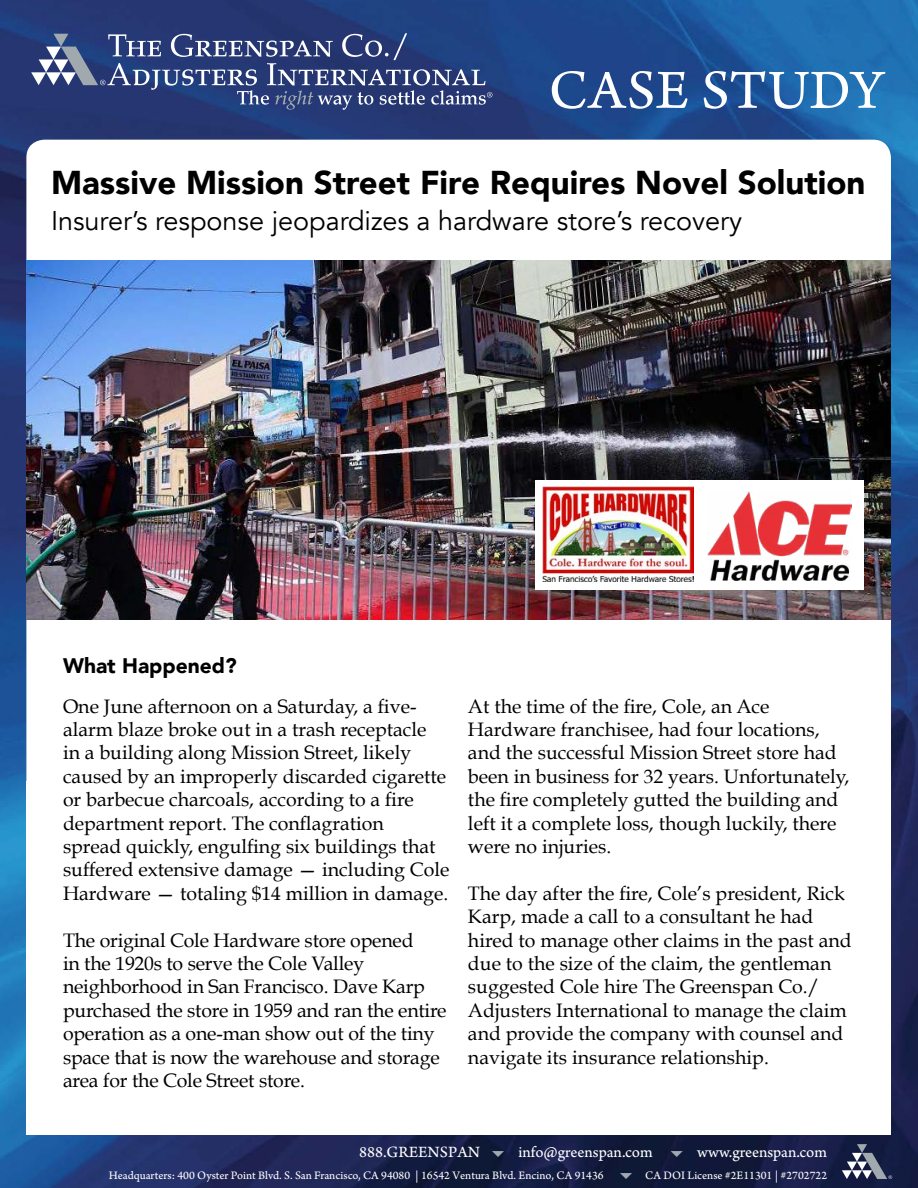
<style>
.page{position:relative;width:918px;height:1188px;background:#fff}
.page>*{position:absolute;margin:0;border:0;box-sizing:border-box;transform-origin:0 0}
.t1{font:57.9px "Arno Pro Sm Text";letter-spacing:.01em;color:#fff}
.t2{font:900 33px "Avenir";color:#000}
.t3{font:27px "Avenir";color:#000}
.t4{font:900 21px "Avenir";color:#000}
.t5{font:19.5px/23.4px "Book Antiqua";color:#000}
.t6{font:16.5px "Arno Pro Sm Text";color:#fff}
.t7{font:12px "Arno Pro Sm Text";color:#fff}
</style>
<div class="page">
<img style="left:0;top:0;width:918px;height:1188px">
<svg style="left:31px;top:33px;width:461px;height:77px;background:#445589"></svg>
<div style="left:26px;top:140px;width:865px;height:968px;background:#fff;border-radius:18px"></div>
<div style="left:26px;top:782px;width:865px;height:353px;background:#fff"></div>
<svg style="left:842px;top:1144px;width:50px;height:35px;background:#4f5670"></svg>
<img style="left:26px;top:261px;width:865px;height:358px">
<div style="left:699px;top:481px;width:165px;height:109px;background:#fff"></div>
<img style="left:707px;top:491px;width:145px;height:89px">
<div style="left:536px;top:481px;width:164px;height:109px;background:#fff"></div>
<img style="left:543px;top:486px;width:151px;height:96px">
<svg style="left:492px;top:1151px;width:12px;height:6px"></svg>
<svg style="left:671px;top:1151px;width:12px;height:6px"></svg>
<svg style="left:620px;top:1173px;width:12px;height:6px"></svg>
<h1 class="t1" style="left:549px;top:57px;width:337px">CASE STUDY</h1>
<h2 class="t2" style="left:51px;top:154px;width:816px">Massive Mission Street Fire Requires Novel Solution</h2>
<h3 class="t3" style="left:51px;top:204px;width:693px">Insurer’s response jeopardizes a hardware store’s recovery</h3>
<p class="t4" style="left:63px;top:647px;width:175px">What Happened?</p>
<p class="t5" style="left:63px;top:694px;width:388px">One June afternoon on a Saturday, a five&shy;alarm blaze broke out in a trash receptacle<br>in a building along Mission Street, likely caused by an improperly discarded cigarette or barbecue charcoals, according to a fire department report. The conflagration<br>spread quickly, engulfing six buildings that suffered extensive damage — including Cole Hardware — totaling $14 million in damage.</p>
<p class="t5" style="left:63px;top:928px;width:385px">The original Cole Hardware store opened<br>in the 1920s to serve the Cole Valley neighborhood in San Francisco. Dave Karp purchased the store in 1959 and ran the entire operation as a one-man show out of the tiny space that is now the warehouse and storage area for the Cole Street store.</p>
<p class="t5" style="left:468px;top:694px;width:383px">At the time of the fire, Cole, an Ace Hardware franchisee, had four locations, and the successful Mission Street store had been in business for 32 years. Unfortunately, the fire completely gutted the building and left it a complete loss, though luckily, there were no injuries.</p>
<p class="t5" style="left:468px;top:881px;width:385px">The day after the fire, Cole’s president, Rick Karp, made a call to a consultant he had hired to manage other claims in the past and due to the size of the claim, the gentleman suggested Cole hire The Greenspan Co./ Adjusters International to manage the claim and provide the company with counsel and navigate its insurance relationship.</p>
<p class="t6" style="left:359px;top:1143px;width:122px">888.GREENSPAN</p>
<p class="t6" style="left:518px;top:1143px;width:136px">info@greenspan.com</p>
<p class="t6" style="left:697px;top:1143px;width:131px">www.greenspan.com</p>
<p class="t7" style="left:109px;top:1168px;width:496px">Headquarters: 400 Oyster Point Blvd. S. San Francisco, CA 94080 | 16542 Ventura Blvd. Encino, CA 91436</p>
<p class="t7" style="left:645px;top:1168px;width:183px">CA DOI License #2E11301 | #2702722</p>
</div>
